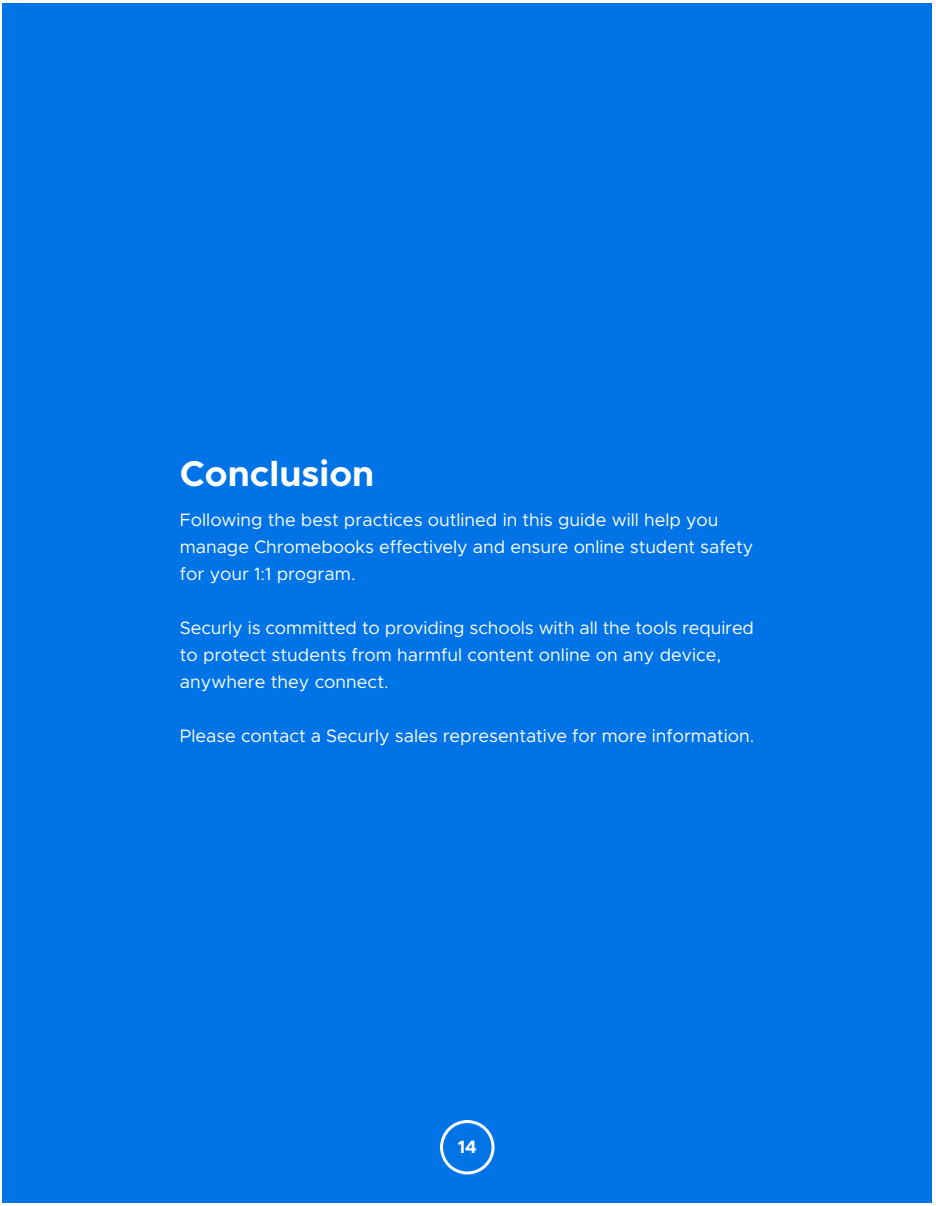
<style>
.page{position:relative;width:936px;height:1206px;background:#fff}
.page>*{position:absolute;margin:0;border:0;box-sizing:border-box;transform-origin:0 0}
.t1{font:700 36px "Metropolis";color:#fff}
.t2{font:18px/27px "Metropolis";letter-spacing:-.005em;color:#fff}
.t3{font:700 18px "Metropolis";color:#fff}
</style>
<div class="page">
<div style="left:2px;top:3px;width:930px;height:1200px;background:#0073e6"></div>
<div style="left:440px;top:1120px;width:55px;height:54px;border:3px solid #fff;border-radius:50%"></div>
<h1 class="t1" style="left:180px;top:451px;width:196px">Conclusion</h1>
<p class="t2" style="left:180px;top:506px;width:575px">Following the best practices outlined in this guide will help you manage Chromebooks effectively and ensure online student safety for your 1:1 program.</p>
<p class="t2" style="left:180px;top:614px;width:576px">Securly is committed to providing schools with all the tools required to protect students from harmful content online on any device, anywhere they connect.</p>
<p class="t2" style="left:180px;top:722px;width:576px">Please contact a Securly sales representative for more information.</p>
<p class="t3" style="left:458px;top:1135px;width:21px">14</p>
</div>
